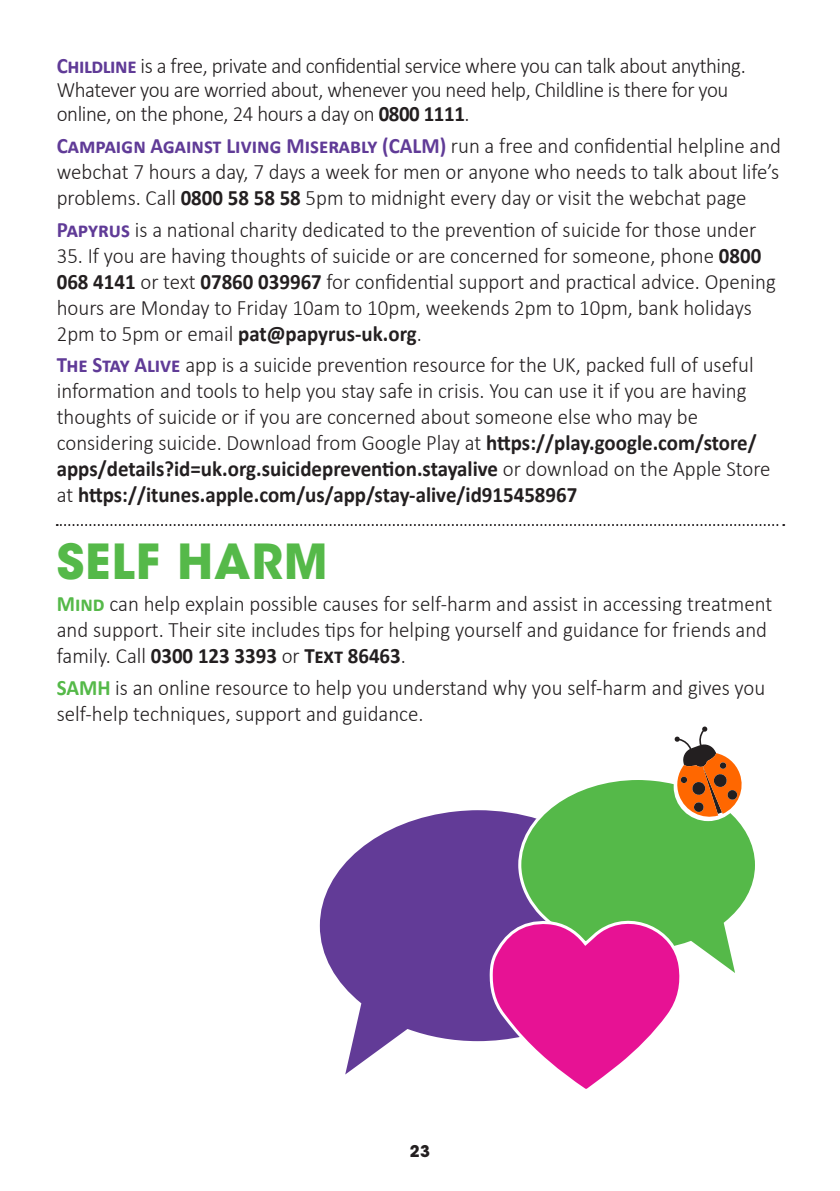
<style>
.page{position:relative;width:840px;height:1191px;background:#fff}
.page>*{position:absolute;margin:0;border:0;box-sizing:border-box;transform-origin:0 0}
.BODY_TEXT{font:700 48px "ITC Avant Garde Std";letter-spacing:.02em;color:#55b949}
.BODY_TEXT-2{font:300 22px/26px "Calibri";color:#231f20;scale:.95 1}
.BODY_TEXT-3{font:300 22px/24px "Calibri";letter-spacing:-.02em;color:#231f20;scale:.95 1}
.t1{font:700 16px "ITC Avant Garde Std";color:#231f20}
.s1{font-weight:700;color:#603b97}
.s2{font-weight:700}
.s3{font-weight:700;color:#55b949}
</style>
<div class="page">
<svg style="left:57px;top:524px;width:726px;height:2px"></svg>
<svg style="left:320px;top:810px;width:196px;height:264px;fill:#623b97"></svg>
<svg style="left:516px;top:780px;width:239px;height:193px"></svg>
<svg style="left:488px;top:910px;width:195px;height:179px"></svg>
<svg style="left:674px;top:726px;width:71px;height:94px"></svg>
<p class="BODY_TEXT-3" style="left:57px;top:54px;width:726px"><span class="s1">Childline</span> is a free, private and confidential service where you can talk about anything.<br>Whatever you are worried about, whenever you need help, Childline is there for you online, on the phone, 24 hours a day on <span class="s2">0800 1111</span>.</p>
<p class="BODY_TEXT-2" style="left:57px;top:132px;width:763px;text-align:justify"><span class="s1">Campaign Against Living Miserably (CALM)</span> run a free and confidential helpline and webchat 7 hours a day, 7 days a week for men or anyone who needs to talk about life’s problems. Call <span class="s2">0800 58 58 58</span> 5pm to midnight every day or visit the webchat page</p>
<p class="BODY_TEXT-2" style="left:57px;top:216px;width:737px"><span class="s1">Papyrus</span> is a national charity dedicated to the prevention of suicide for those under</p>
<p class="BODY_TEXT-2" style="left:57px;top:242px;width:758px">35. If you are having thoughts of suicide or are concerned for someone, phone <span class="s2">0800<br>068 4141</span> or text <span class="s2">07860 039967</span> for confidential support and practical advice. Opening hours are Monday to Friday 10am to 10pm, weekends 2pm to 10pm, bank holidays 2pm to 5pm or email <span class="s2">pat@papyrus-uk.org</span>.</p>
<p class="BODY_TEXT-2" style="left:57px;top:352px;width:752px"><span class="s1">The Stay Alive</span> app is a suicide prevention resource for the UK, packed full of useful information and tools to help you stay safe in crisis. You can use it if you are having thoughts of suicide or if you are concerned about someone else who may be considering suicide. Download from Google Play at <span class="s2">https://play.google.com/store/ apps/details?id=uk.org.suicideprevention.stayalive</span> or download on the Apple Store at <span class="s2">https://itunes.apple.com/us/app/stay-alive/id915458967</span></p>
<p class="BODY_TEXT" style="left:57px;top:530px;width:272px">SELF HARM</p>
<p class="BODY_TEXT-2" style="left:57px;top:590px;width:754px"><span class="s3">Mind</span> can help explain possible causes for self-harm and assist in accessing treatment and support. Their site includes tips for helping yourself and guidance for friends and family. Call <span class="s2">0300 123 3393</span> or <span class="s2">Text 86463</span>.</p>
<p class="BODY_TEXT-2" style="left:57px;top:674px;width:747px"><span class="s3">SAMH</span> is an online resource to help you understand why you self-harm and gives you self-help techniques, support and guidance.</p>
<p class="t1" style="left:409px;top:1141px;width:22px">23</p>
</div>
